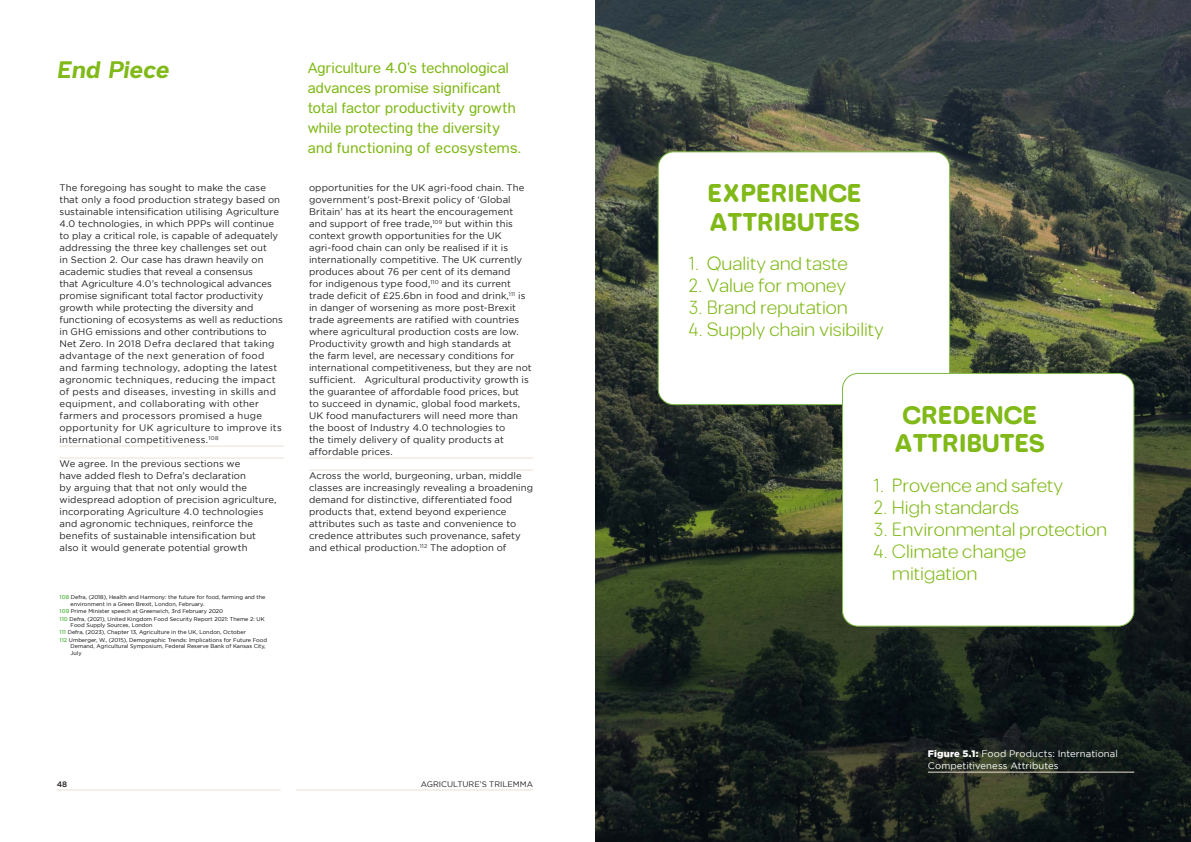
<style>
.page{position:relative;width:1191px;height:842px;background:#fff}
.page>*{position:absolute;margin:0;border:0;box-sizing:border-box;transform-origin:0 0}
.Title{font:800 24px/28.8px "Somar Rounded";letter-spacing:-.005em;color:#80b918}
.A_1_-_title{font:italic 24px "Anderson Grotesk Ultra";letter-spacing:-.005em;color:#80b918}
.t1{font:300 18px/22px "Somar Rounded";letter-spacing:-.005em;color:#80b918}
.A_2_-_lhighlight{font:15px/20px "Anderson Grotesk";color:#80b918}
.BODY_-_MAIN_TEXT{font:9.5px/12px "Gotham";letter-spacing:.01em;color:#231f20}
.A_3_-_Body_text{font:9.5px/12px "Gotham";letter-spacing:.01em;color:#fff}
.t2{font:8px "Gotham";color:#231f20}
.t3{font:500 8px "Gotham";color:#231f20}
.t4{font:5.5px/6.6px "Gotham";color:#000001}
.s1{font-weight:500;color:#56b947}
.s2{font-weight:900}
</style>
<div class="page">
<hr style="left:57px;top:790px;width:224px;height:1px;background:#ecdfd5">
<hr style="left:296px;top:790px;width:237px;height:1px;background:#ecdfd5">
<img style="left:595px;top:0;width:596px;height:842px">
<div style="left:658px;top:152px;width:291px;height:253px;background:#fff;border-radius:16px"></div>
<div style="left:658px;top:151px;width:292px;height:254px;border:1px solid #7dba42;border-radius:16px"></div>
<div style="left:842px;top:373px;width:291px;height:253px;background:#fff;border-radius:16px"></div>
<div style="left:842px;top:373px;width:292px;height:253px;border:1px solid #7dba42;border-radius:16px"></div>
<hr style="left:60px;top:446px;width:223px;height:1px;background:#ecdfd5">
<hr style="left:60px;top:458px;width:223px;height:1px;background:#ecdfd5">
<hr style="left:309px;top:458px;width:224px;height:1px;background:#ecdfd5">
<hr style="left:309px;top:470px;width:224px;height:1px;background:#ecdfd5">
<hr style="left:928px;top:772px;width:206px;height:1px;background:#ecdfd5">
<p class="A_1_-_title" style="left:57px;top:50px;width:114px">End Piece</p>
<p class="BODY_-_MAIN_TEXT" style="left:60px;top:181px;width:225px">The foregoing has sought to make the case that only a food production strategy based on sustainable intensification utilising Agriculture 4.0 technologies, in which PPPs will continue to play a critical role, is capable of adequately addressing the three key challenges set out<br>in Section 2. Our case has drawn heavily on academic studies that reveal a consensus<br>that Agriculture 4.0’s technological advances promise significant total factor productivity growth while protecting the diversity and functioning of ecosystems as well as reductions in GHG emissions and other contributions to Net Zero. In 2018 Defra declared that taking advantage of the next generation of food and farming technology, adopting the latest agronomic techniques, reducing the impact of pests and diseases, investing in skills and equipment, and collaborating with other farmers and processors promised a huge opportunity for UK agriculture to improve its international competitiveness.<sup>108</sup></p>
<p class="BODY_-_MAIN_TEXT" style="left:60px;top:457px;width:218px">We agree. In the previous sections we<br>have added flesh to Defra’s declaration<br>by arguing that that not only would the widespread adoption of precision agriculture, incorporating Agriculture 4.0 technologies and agronomic techniques, reinforce the benefits of sustainable intensification but also it would generate potential growth</p>
<p class="t4" style="left:71px;top:594px;width:196px;text-indent:-11px"><span class="s1">108</span> Defra, (2018), Health and Harmony: the future for food, farming and the environment in a Green Brexit, London, February.</p>
<p class="t4" style="left:60px;top:608px;width:165px"><span class="s1">109</span> Prime Minister speech at Greenwich, 3rd February 2020</p>
<p class="t4" style="left:71px;top:615px;width:196px;text-indent:-11px"><span class="s1">110</span> Defra, (2021), United Kingdom Food Security Report 2021: Theme 2: UK<br>Food Supply Sources, London</p>
<p class="t4" style="left:60px;top:629px;width:188px"><span class="s1">111</span> Defra, (2023), Chapter 13, Agriculture in the UK, London, October</p>
<p class="t4" style="left:71px;top:636px;width:198px;text-indent:-11px"><span class="s1">112</span> Umberger, W., (2015), Demographic Trends: Implications for Future Food<br>Demand, Agricultural Symposium, Federal Reserve Bank of Kansas City,<br>July</p>
<p class="A_2_-_lhighlight" style="left:308px;top:56px;width:209px">Agriculture 4.0’s technological advances promise significant total factor productivity growth while protecting the diversity</p>
<p class="A_2_-_lhighlight" style="left:308px;top:136px;width:215px">and functioning of ecosystems.</p>
<p class="BODY_-_MAIN_TEXT" style="left:309px;top:181px;width:224px">opportunities for the UK agri-food chain. The government’s post-Brexit policy of ‘Global Britain’ has at its heart the encouragement and support of free trade,<sup>109</sup> but within this context growth opportunities for the UK agri-food chain can only be realised if it is internationally competitive. The UK currently produces about 76 per cent of its demand<br>for indigenous type food,<sup>110</sup> and its current trade deficit of £25.6bn in food and drink,<sup>111</sup> is in danger of worsening as more post-Brexit trade agreements are ratified with countries where agricultural production costs are low.<br>Productivity growth and high standards at<br>the farm level, are necessary conditions for international competitiveness, but they are not sufficient. Agricultural productivity growth is the guarantee of affordable food prices, but<br>to succeed in dynamic, global food markets, UK food manufacturers will need more than the boost of Industry 4.0 technologies to<br>the timely delivery of quality products at affordable prices.</p>
<p class="BODY_-_MAIN_TEXT" style="left:309px;top:469px;width:225px">Across the world, burgeoning, urban, middle classes are increasingly revealing a broadening demand for distinctive, differentiated food products that, extend beyond experience attributes such as taste and convenience to credence attributes such provenance, safety and ethical production.<sup>112</sup> The adoption of</p>
<p class="t3" style="left:57px;top:779px;width:12px">48</p>
<p class="t2" style="left:421px;top:780px;width:114px">AGRICULTURE’S TRILEMMA</p>
<p class="Title" style="left:707px;top:179px;width:156px">EXPERIENCE<br>ATTRIBUTES</p>
<p class="t1" style="left:689px;top:253px;width:161px">1. Quality and taste</p>
<p class="t1" style="left:689px;top:275px;width:159px">2. Value for money</p>
<p class="t1" style="left:689px;top:297px;width:161px">3. Brand reputation</p>
<p class="t1" style="left:689px;top:319px;width:197px">4. Supply chain visibility</p>
<p class="Title" style="left:894px;top:401px;width:152px;text-align:center">CREDENCE<br>ATTRIBUTES</p>
<p class="t1" style="left:874px;top:474px;width:191px">1. Provence and safety</p>
<p class="t1" style="left:874px;top:496px;width:147px">2. High standards</p>
<p class="t1" style="left:874px;top:518px;width:235px">3. Environmental protection</p>
<p class="t1" style="left:892px;top:540px;width:136px;text-indent:-18px">4. Climate change mitigation</p>
<p class="A_3_-_Body_text" style="left:928px;top:747px;width:191px"><span class="s2">Figure 5.1:</span> Food Products: International<br>Competitiveness Attributes</p>
</div>
